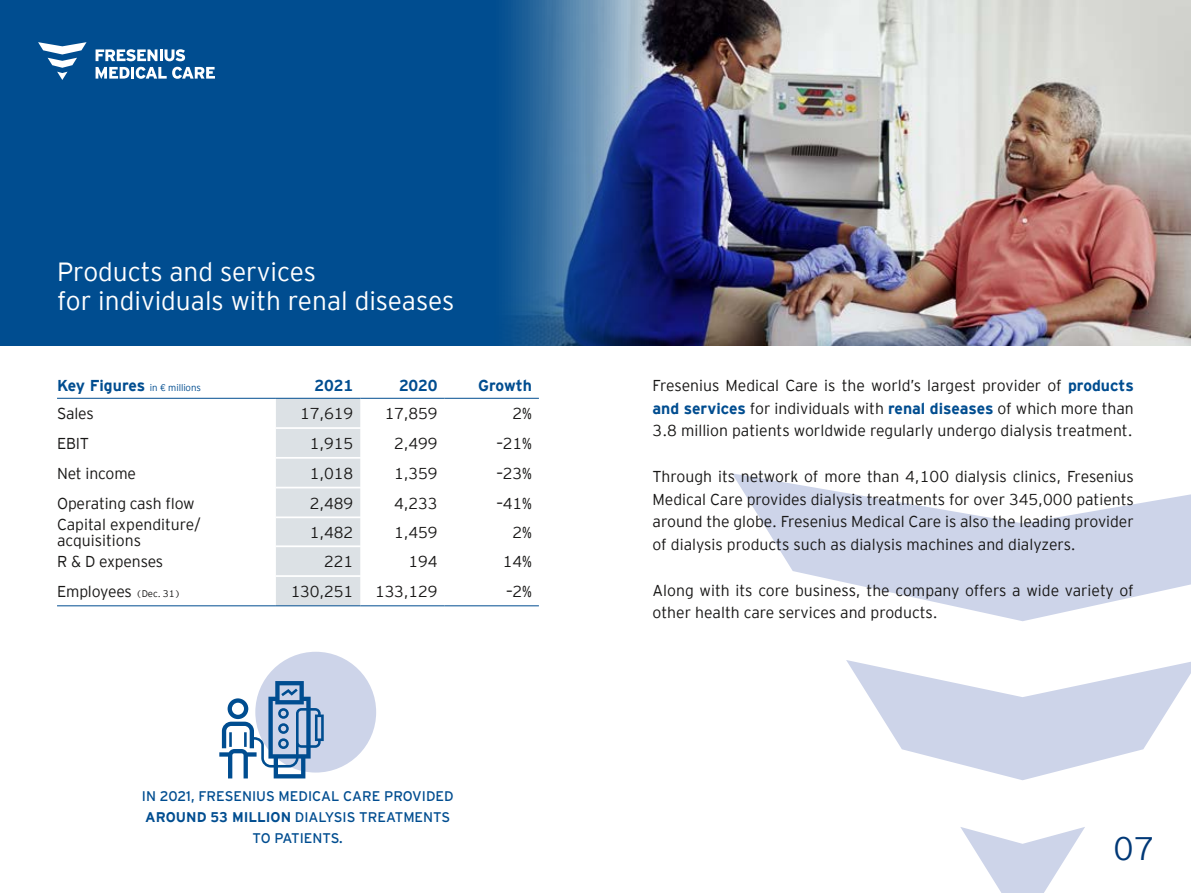
<style>
.page{position:relative;width:1191px;height:893px;background:#fff}
.page>*{position:absolute;margin:0;border:0;box-sizing:border-box;transform-origin:0 0}
.t1{font:300 32.55px "Interstate";color:#003876}
.t2{font:300 26.25px/29.8px "Interstate";color:#fff}
.t3{font:300 15.75px/22.8px "Interstate";color:#181716;text-align:justify}
.t4{font:700 15.75px "Interstate";letter-spacing:-.01em;color:#004d90}
.t5{font:14px/21px "Interstate";color:#004d90;text-align:center}
.t6{font:300 9.62px "Interstate";letter-spacing:-.01em;color:#004d90}
.s1{font-weight:700;font-size:15.75px}
.s2{font-size:9.62px}
.s3{font-weight:700}
.s4{font-weight:700;color:#004d90}
</style>
<div class="page">
<svg style="left:732px;top:473px;width:459px;height:148px;fill:#cdd4e9"></svg>
<svg style="left:960px;top:827px;width:125px;height:66px"></svg>
<svg style="left:846px;top:660px;width:345px;height:120px"></svg>
<div style="left:255px;top:652px;width:121px;height:120px;background:#cdd4e9;border-radius:50%"></div>
<svg style="left:219px;top:681px;width:105px;height:97px"></svg>
<div style="left:0;top:0;width:1191px;height:345px;background:#004d90"></div>
<svg style="left:38px;top:42px;width:49px;height:38px"></svg>
<svg style="left:96px;top:67px;width:119px;height:12px"></svg>
<svg style="left:96px;top:49px;width:89px;height:12px"></svg>
<img style="left:508px;top:0;width:683px;height:345px">
<div style="left:276px;top:399px;width:84px;height:206px;background:#dce1e5"></div>
<hr style="left:276px;top:427px;width:84px;height:2px;background:#fff">
<hr style="left:276px;top:457px;width:84px;height:2px;background:#fff">
<hr style="left:276px;top:487px;width:84px;height:1px;background:#fff">
<hr style="left:276px;top:516px;width:84px;height:2px;background:#fff">
<hr style="left:276px;top:545px;width:84px;height:2px;background:#fff">
<hr style="left:276px;top:575px;width:84px;height:2px;background:#fff">
<hr style="left:57px;top:605px;width:219px;height:1px;background:#004d90">
<hr style="left:276px;top:605px;width:84px;height:1px;background:#004d90">
<hr style="left:360px;top:605px;width:84px;height:1px;background:#004d90">
<hr style="left:444px;top:605px;width:95px;height:1px;background:#004d90">
<hr style="left:57px;top:398px;width:219px;height:1px;background:#004d90">
<hr style="left:276px;top:398px;width:84px;height:1px;background:#004d90">
<hr style="left:360px;top:398px;width:84px;height:1px;background:#004d90">
<hr style="left:444px;top:398px;width:95px;height:1px;background:#004d90">
<h2 class="t2" style="left:57px;top:255px;width:399px">Products and services<br>for individuals with renal diseases</h2>
<p class="t6" style="left:57px;top:381px;width:145px"><span class="s1">Key Figures</span> in € millions</p>
<p class="t4" style="left:315px;top:374px;width:40px">2021</p>
<p class="t4" style="left:399px;top:374px;width:40px">2020</p>
<p class="t4" style="left:478px;top:374px;width:55px">Growth</p>
<p class="t3" style="left:57px;top:402px;width:38px">Sales</p>
<p class="t3" style="left:300px;top:402px;width:54px">17,619</p>
<p class="t3" style="left:385px;top:402px;width:54px">17,859</p>
<p class="t3" style="left:512px;top:402px;width:21px">2%</p>
<p class="t3" style="left:57px;top:431px;width:34px">EBIT</p>
<p class="t3" style="left:310px;top:431px;width:45px">1,915</p>
<p class="t3" style="left:394px;top:431px;width:45px">2,499</p>
<p class="t3" style="left:496px;top:431px;width:37px">–21%</p>
<p class="t3" style="left:57px;top:461px;width:80px">Net income</p>
<p class="t3" style="left:310px;top:461px;width:45px">1,018</p>
<p class="t3" style="left:394px;top:461px;width:45px">1,359</p>
<p class="t3" style="left:496px;top:461px;width:37px">–23%</p>
<p class="t3" style="left:57px;top:491px;width:139px">Operating cash flow</p>
<p class="t3" style="left:310px;top:491px;width:45px">2,489</p>
<p class="t3" style="left:394px;top:491px;width:45px">4,233</p>
<p class="t3" style="left:496px;top:491px;width:37px">–41%</p>
<p class="t3" style="left:57px;top:516px;width:145px;line-height:15.8px">Capital expenditure/ acquisitions</p>
<p class="t3" style="left:310px;top:520px;width:45px">1,482</p>
<p class="t3" style="left:394px;top:520px;width:45px">1,459</p>
<p class="t3" style="left:512px;top:520px;width:21px">2%</p>
<p class="t3" style="left:57px;top:550px;width:108px">R &amp; D expenses</p>
<p class="t3" style="left:324px;top:550px;width:30px">221</p>
<p class="t3" style="left:408px;top:550px;width:30px">194</p>
<p class="t3" style="left:503px;top:550px;width:30px">14%</p>
<p class="t3" style="left:57px;top:579px;width:125px">Employees <span class="s2">(Dec. 31)</span></p>
<p class="t3" style="left:291px;top:579px;width:64px">130,251</p>
<p class="t3" style="left:375px;top:579px;width:64px">133,129</p>
<p class="t3" style="left:506px;top:579px;width:27px">–2%</p>
<p class="t5" style="left:142px;top:786px;width:313px">IN 2021, FRESENIUS MEDICAL CARE PROVIDED<br><span class="s3">AROUND 53 MILLION</span> DIALYSIS TREATMENTS<br>TO PATIENTS.</p>
<p class="t3" style="left:652px;top:373px;width:483px">Fresenius Medical Care is the world’s largest provider of <span class="s4">products and services</span> for individuals with <span class="s4">renal diseases</span> of which more than 3.8 million patients worldwide regularly undergo dialysis treatment.</p>
<p class="t3" style="left:652px;top:464px;width:483px">Through its network of more than 4,100 dialysis clinics, Fresenius Medical Care provides dialysis treatments for over 345,000 patients around the globe. Fresenius Medical Care is also the leading provider of dialysis products such as dialysis machines and dialyzers.</p>
<p class="t3" style="left:652px;top:578px;width:483px">Along with its core business, the company offers a wide variety of other health care services and products.</p>
<h1 class="t1" style="left:1113px;top:825px;width:42px">07</h1>
</div>
